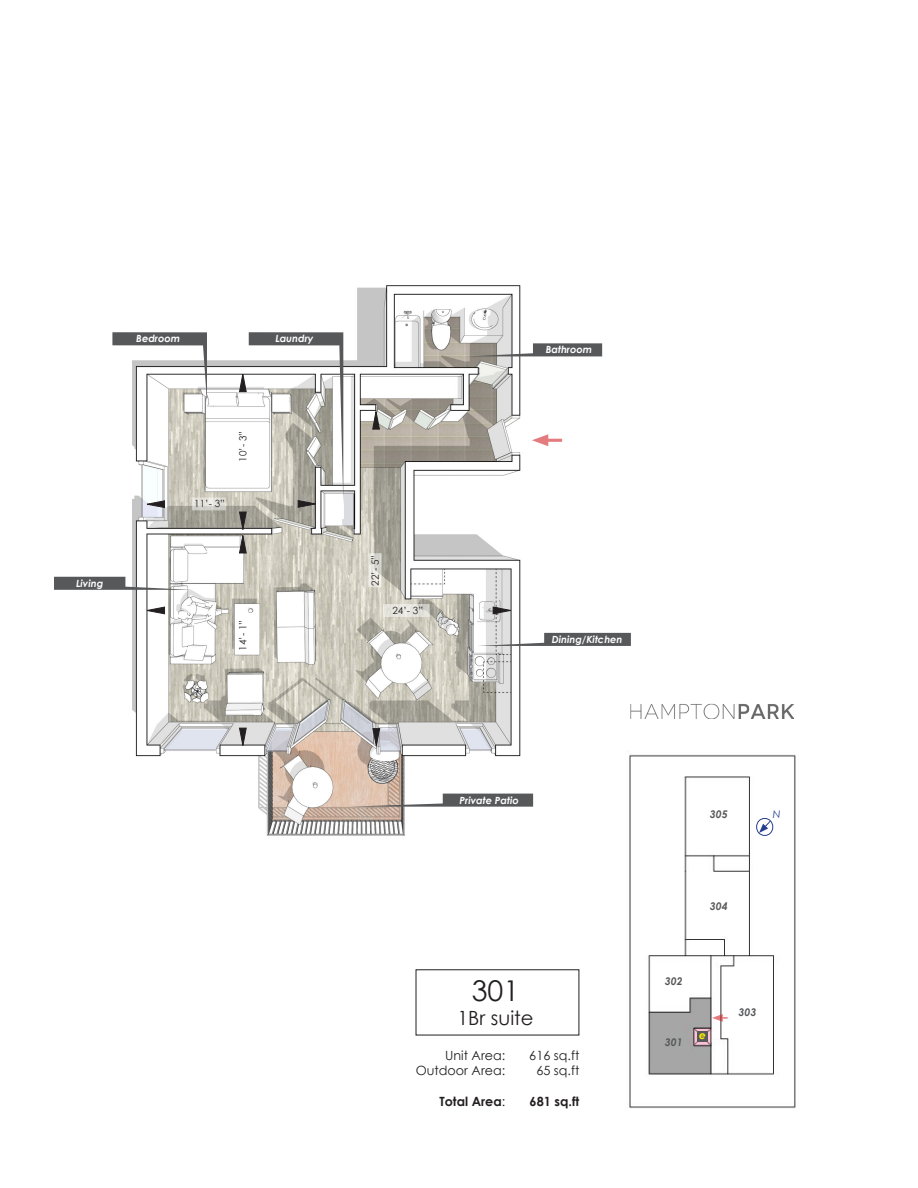
<style>
.page{position:relative;width:918px;height:1188px;background:#fff}
.page>*{position:absolute;margin:0;border:0;box-sizing:border-box;transform-origin:0 0}
.t1{font:28.65px "Century Gothic";color:#231f20}
.t2{font:19.5px "Century Gothic";color:#231f20}
.t3{font:12.75px "Century Gothic";color:#231f20}
.t4{font:700 12.75px "Century Gothic";color:#231f20}
.t5{font:italic 700 10.65px "Century Gothic";color:#57585a}
.t6{font:italic 10.65px "Century Gothic";color:#253f8e}
.t7{font:italic 700 10.65px "Century Gothic";color:#fff101}
.t8{font:italic 700 9.9px "Century Gothic";color:#fff}
.t9{font:9.9px "Century Gothic";color:#231f20}
.s1{font-weight:400}
</style>
<div class="page">
<img style="left:69px;top:285px;width:562px;height:751px">
<img style="left:587px;top:740px;width:209px;height:368px">
<svg style="left:712px;top:1014px;width:16px;height:8px"></svg>
<svg style="left:755px;top:817px;width:20px;height:19px"></svg>
<svg style="left:144px;top:607px;width:21px;height:7px"></svg>
<svg style="left:144px;top:500px;width:21px;height:8px"></svg>
<svg style="left:372px;top:728px;width:8px;height:21px"></svg>
<svg style="left:239px;top:728px;width:8px;height:20px"></svg>
<svg style="left:493px;top:606px;width:20px;height:8px"></svg>
<svg style="left:372px;top:409px;width:8px;height:21px"></svg>
<div style="left:237px;top:429px;width:12px;height:34px;background:#fff"></div>
<div style="left:237px;top:619px;width:12px;height:33px;background:#fff"></div>
<svg style="left:369px;top:553px;width:12px;height:34px"></svg>
<svg style="left:385px;top:604px;width:45px;height:13px"></svg>
<svg style="left:192px;top:498px;width:34px;height:12px"></svg>
<svg style="left:349px;top:794px;width:184px;height:13px;background:#98928e"></svg>
<svg style="left:54px;top:577px;width:138px;height:13px"></svg>
<svg style="left:478px;top:633px;width:153px;height:13px"></svg>
<svg style="left:466px;top:343px;width:136px;height:13px;background:#878685"></svg>
<svg style="left:112px;top:332px;width:95px;height:70px"></svg>
<svg style="left:239px;top:332px;width:104px;height:222px"></svg>
<hr style="left:542px;top:439px;width:20px;height:3px;background:#d1232a">
<svg style="left:532px;top:434px;width:16px;height:12px"></svg>
<img style="left:630px;top:703px;width:164px;height:16px">
<div style="left:697px;top:1031px;width:11px;height:10px;background:#57585a"></div>
<p class="t8" style="left:136px;top:331px;width:45px">Bedroom</p>
<p class="t8" style="left:275px;top:331px;width:40px">Laundry</p>
<p class="t8" style="left:76px;top:576px;width:29px">Living</p>
<p class="t9" style="left:236px;top:462px;width:32px;rotate:-90deg">10’- 3”</p>
<p class="t9" style="left:194px;top:497px;width:32px">11’- 3”</p>
<p class="t9" style="left:236px;top:651px;width:32px;rotate:-90deg">14’- 1”</p>
<p class="t9" style="left:368px;top:586px;width:32px;rotate:-90deg">22’- 5”</p>
<p class="t9" style="left:392px;top:604px;width:32px">24’- 3”</p>
<p class="t8" style="left:546px;top:342px;width:48px">Bathroom</p>
<p class="t8" style="left:552px;top:632px;width:72px">Dining/Kitchen</p>
<p class="t8" style="left:460px;top:792px;width:61px">Private Patio</p>
<p class="t5" style="left:710px;top:806px;width:19px">305</p>
<p class="t6" style="left:773px;top:807px;width:9px">N</p>
<p class="t5" style="left:710px;top:898px;width:19px">304</p>
<p class="t5" style="left:665px;top:973px;width:19px">302</p>
<p class="t1" style="left:472px;top:971px;width:49px">301</p>
<p class="t2" style="left:457px;top:1004px;width:78px">1Br suite</p>
<p class="t5" style="left:739px;top:1004px;width:19px">303</p>
<p class="t5" style="left:665px;top:1034px;width:19px">301</p>
<p class="t7" style="left:699px;top:1027px;width:8px">e</p>
<p class="t3" style="left:445px;top:1046px;width:62px">Unit Area:</p>
<p class="t3" style="left:416px;top:1061px;width:91px">Outdoor Area:</p>
<p class="t4" style="left:439px;top:1091px;width:67px">Total Area<span class="s1">:</span></p>
<p class="t3" style="left:529px;top:1046px;width:52px">616 sq.ft</p>
<p class="t3" style="left:536px;top:1061px;width:45px">65 sq.ft</p>
<p class="t4" style="left:530px;top:1091px;width:51px">681 sq.ft</p>
</div>
